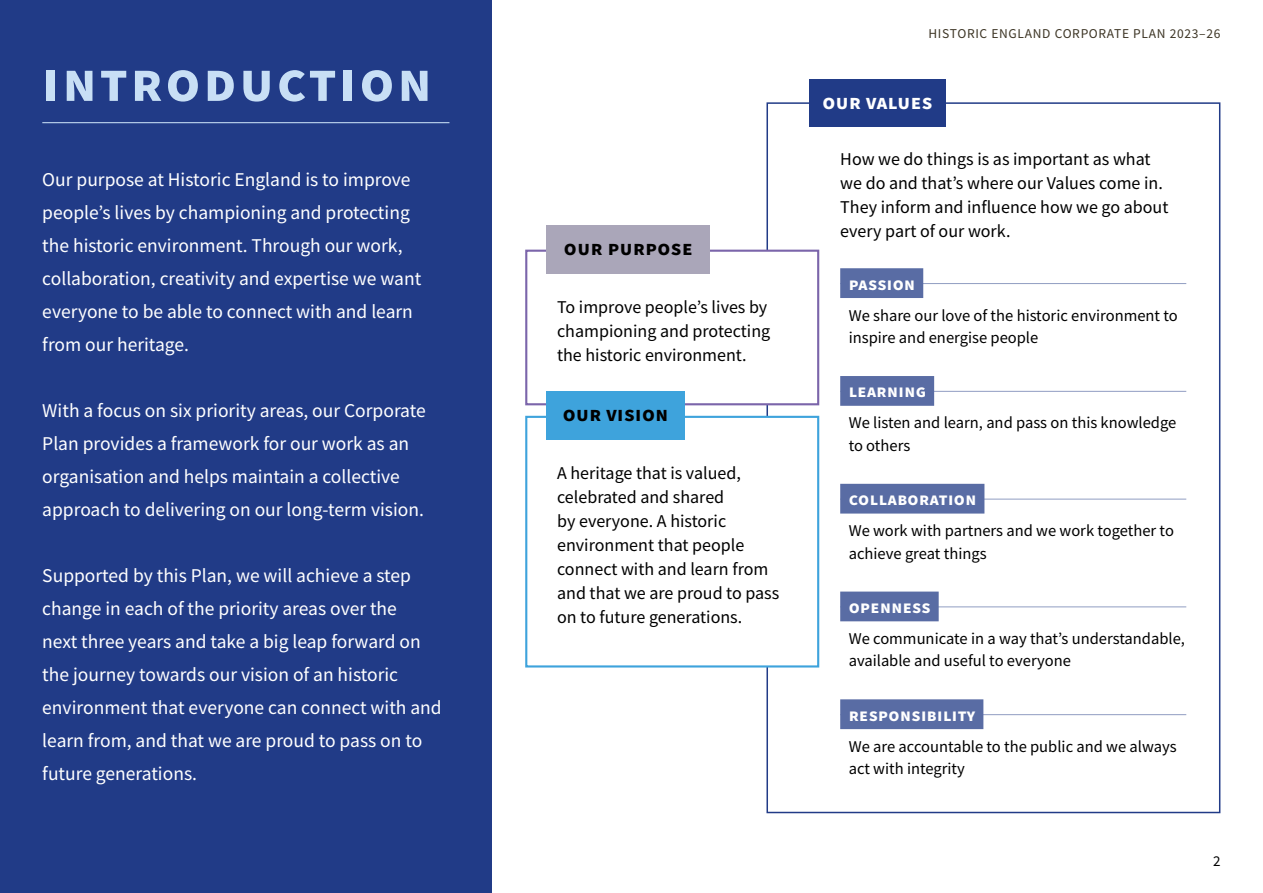
<style>
.page{position:relative;width:1263px;height:893px;background:#fff}
.page>*{position:absolute;margin:0;border:0;box-sizing:border-box;transform-origin:0 0}
.t1{font:700 57px "Source Sans Pro";letter-spacing:.05em;color:#c8dff5}
.t2{font:700 21px "Source Sans Pro";letter-spacing:.025em;color:#000}
.t3{font:700 21px "Source Sans Pro";letter-spacing:.025em;color:#fff}
.Main_body{font:19.5px "Source Sans Pro";color:#fff}
.t4{font:18px "Source Sans Pro";color:#000}
.t5{font:700 18px "Source Sans Pro";letter-spacing:.025em;color:#fff}
.t6{font:16.5px "Source Sans Pro";color:#000}
.t7{font:15px "Source Sans Pro";color:#000}
.t8{font:13.5px "Source Sans Pro";letter-spacing:.05em;color:#3d3525}
</style>
<div class="page">
<div style="left:0;top:0;width:491px;height:893px;background:#213b87"></div>
<div style="left:809px;top:80px;width:136px;height:47px;background:#213b87"></div>
<hr style="left:840px;top:283px;width:346px;height:1px;background:#919dc2">
<div style="left:840px;top:268px;width:83px;height:30px;background:#596ca4"></div>
<hr style="left:840px;top:391px;width:346px;height:1px;background:#919dc2">
<div style="left:840px;top:376px;width:94px;height:30px;background:#596ca4"></div>
<hr style="left:840px;top:499px;width:346px;height:1px;background:#919dc2">
<div style="left:840px;top:484px;width:144px;height:30px;background:#596ca4"></div>
<hr style="left:840px;top:606px;width:346px;height:1px;background:#919dc2">
<div style="left:840px;top:592px;width:99px;height:29px;background:#596ca4"></div>
<hr style="left:840px;top:714px;width:346px;height:1px;background:#919dc2">
<div style="left:840px;top:699px;width:143px;height:30px;background:#596ca4"></div>
<div style="left:525px;top:250px;width:294px;height:155px;border:2px solid #7b65aa"></div>
<div style="left:546px;top:225px;width:164px;height:49px;background:#aaa6b9"></div>
<div style="left:525px;top:416px;width:294px;height:251px;border:2px solid #3ea3dc"></div>
<div style="left:546px;top:392px;width:139px;height:48px;background:#3ea3dc"></div>
<hr style="left:42px;top:122px;width:407px;height:1px;background:#c8dff5">
<h2 class="t1" style="left:42px;top:43px;width:391px">introduction</h2>
<p class="Main_body" style="left:42px;top:167px;width:370px">Our purpose at Historic England is to improve</p>
<p class="Main_body" style="left:42px;top:200px;width:369px">people’s lives by championing and protecting</p>
<p class="Main_body" style="left:42px;top:233px;width:362px">the historic environment. Through our work,</p>
<p class="Main_body" style="left:42px;top:266px;width:380px">collaboration, creativity and expertise we want</p>
<p class="Main_body" style="left:42px;top:299px;width:372px">everyone to be able to connect with and learn</p>
<p class="Main_body" style="left:42px;top:332px;width:148px">from our heritage.</p>
<p class="Main_body" style="left:42px;top:398px;width:385px">With a focus on six priority areas, our Corporate</p>
<p class="Main_body" style="left:42px;top:431px;width:368px">Plan provides a framework for our work as an</p>
<p class="Main_body" style="left:42px;top:464px;width:359px">organisation and helps maintain a collective</p>
<p class="Main_body" style="left:42px;top:497px;width:383px">approach to delivering on our long-term vision.</p>
<p class="Main_body" style="left:42px;top:563px;width:370px">Supported by this Plan, we will achieve a step</p>
<p class="Main_body" style="left:42px;top:596px;width:356px">change in each of the priority areas over the</p>
<p class="Main_body" style="left:42px;top:629px;width:380px">next three years and take a big leap forward on</p>
<p class="Main_body" style="left:42px;top:662px;width:357px">the journey towards our vision of an historic</p>
<p class="Main_body" style="left:42px;top:695px;width:401px">environment that everyone can connect with and</p>
<p class="Main_body" style="left:42px;top:728px;width:381px">learn from, and that we are proud to pass on to</p>
<p class="Main_body" style="left:42px;top:761px;width:156px">future generations.</p>
<h3 class="t2" style="left:564px;top:234px;width:130px">our purpose</h3>
<p class="t4" style="left:557px;top:295px;width:212px">To improve people’s lives by</p>
<p class="t4" style="left:557px;top:319px;width:215px">championing and protecting</p>
<p class="t4" style="left:557px;top:343px;width:191px">the historic environment.</p>
<h3 class="t2" style="left:563px;top:400px;width:107px">our vision</h3>
<p class="t4" style="left:557px;top:461px;width:185px">A heritage that is valued,</p>
<p class="t4" style="left:557px;top:485px;width:169px">celebrated and shared</p>
<p class="t4" style="left:557px;top:509px;width:171px">by everyone. A historic</p>
<p class="t4" style="left:557px;top:533px;width:189px">environment that people</p>
<p class="t4" style="left:557px;top:557px;width:213px">connect with and learn from</p>
<p class="t4" style="left:557px;top:581px;width:224px">and that we are proud to pass</p>
<p class="t4" style="left:557px;top:605px;width:187px">on to future generations.</p>
<p class="t8" style="left:928px;top:25px;width:293px">HISTORIC ENGLAND CORPORATE PLAN 2023–26</p>
<h3 class="t3" style="left:822px;top:88px;width:111px">our values</h3>
<p class="t4" style="left:840px;top:147px;width:312px">How we do things is as important as what</p>
<p class="t4" style="left:840px;top:171px;width:324px">we do and that’s where our Values come in.</p>
<p class="t4" style="left:840px;top:195px;width:330px">They inform and influence how we go about</p>
<p class="t4" style="left:840px;top:219px;width:172px">every part of our work.</p>
<h4 class="t5" style="left:849px;top:271px;width:68px">passion</h4>
<p class="t6" style="left:849px;top:305px;width:331px">We share our love of the historic environment to</p>
<p class="t6" style="left:849px;top:327px;width:191px">inspire and energise people</p>
<h4 class="t5" style="left:849px;top:379px;width:79px">learning</h4>
<p class="t6" style="left:849px;top:412px;width:329px">We listen and learn, and pass on this knowledge</p>
<p class="t6" style="left:849px;top:435px;width:63px">to others</p>
<h4 class="t5" style="left:849px;top:487px;width:129px">collaboration</h4>
<p class="t6" style="left:849px;top:520px;width:327px">We work with partners and we work together to</p>
<p class="t6" style="left:849px;top:543px;width:139px">achieve great things</p>
<h4 class="t5" style="left:849px;top:595px;width:83px">openness</h4>
<p class="t6" style="left:849px;top:628px;width:338px">We communicate in a way that’s understandable,</p>
<p class="t6" style="left:849px;top:650px;width:224px">available and useful to everyone</p>
<h4 class="t5" style="left:849px;top:702px;width:128px">responsibility</h4>
<p class="t6" style="left:849px;top:736px;width:329px">We are accountable to the public and we always</p>
<p class="t6" style="left:849px;top:758px;width:118px">act with integrity</p>
<p class="t7" style="left:1213px;top:851px;width:9px">2</p>
</div>
